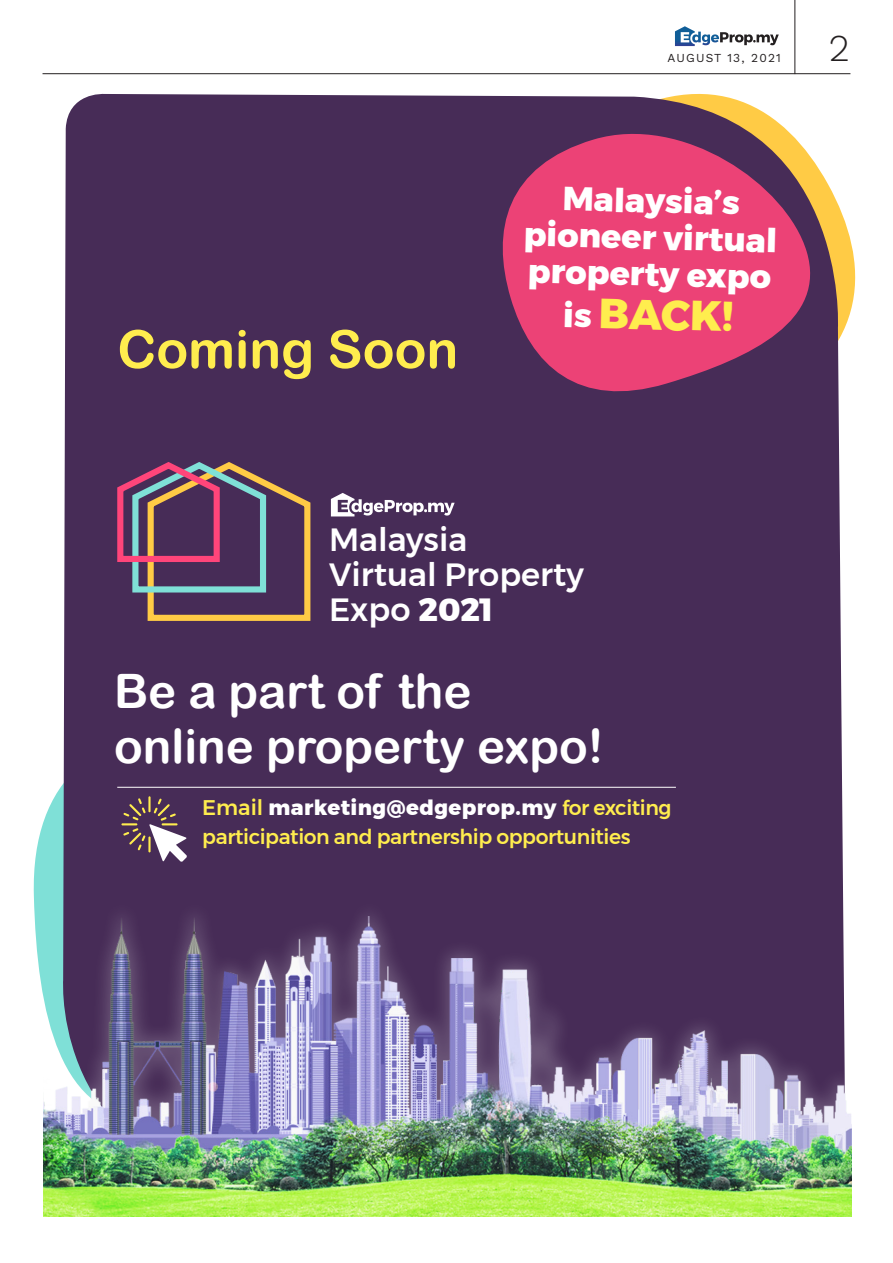
<style>
.page{position:relative;width:893px;height:1263px;background:#fff}
.page>*{position:absolute;margin:0;border:0;box-sizing:border-box;transform-origin:0 0}
.t1{font:52.8px "Arial Rounded MT Bold";color:#ffed4e}
.t2{font:47.55px/55.8px "Arial Rounded MT Bold";color:#fff}
.t3{font:800 41.85px "Montserrat";color:#ffed4e}
.t4{font:300 37.35px "Work Sans";color:#231f20}
.t5{font:800 33.3px/36.6px "Montserrat";color:#fff;text-align:center}
.t6{font:500 32.1px/34.7px "Montserrat";color:#fff}
.t7{font:800 21.15px "Montserrat";letter-spacing:.02em;color:#fff}
.t8{font:500 20.4px "Montserrat";letter-spacing:-.02em;color:#ffed4e}
.t9{font:12px "Work Sans";letter-spacing:.1em;color:#231f20}
.s1{font-size:33.3px;color:#fff}
.s2{font-weight:800}
.s3{font-weight:500;color:#ffed4e}
.s4{font-weight:500;font-size:20.4px;color:#ffed4e}
</style>
<div class="page">
<svg style="left:33px;top:806px;width:17px;height:92px"></svg>
<svg style="left:419px;top:63px;width:437px;height:253px"></svg>
<div style="left:50px;top:92px;width:799px;height:793px;background:#472c57"></div>
<svg style="left:112px;top:458px;width:201px;height:166px;background:#684b61"></svg>
<svg style="left:331px;top:493px;width:124px;height:23px"></svg>
<hr style="left:117px;top:787px;width:559px;height:1px;background:#fff">
<img style="left:43px;top:885px;width:808px;height:332px">
<svg style="left:491px;top:113px;width:336px;height:297px;background:#b23f6b"></svg>
<hr style="left:148px;top:796px;width:3px;height:16px;background:#ffed4e">
<svg style="left:121px;top:798px;width:66px;height:64px"></svg>
<h1 class="t1" style="left:117px;top:318px;width:343px">Coming Soon</h1>
<p class="t9" style="left:668px;top:49px;width:115px">AUGUST 13, 2021</p>
<h3 class="t5" style="left:526px;top:178px;width:255px;rotate:2deg">Malaysia’s pioneer virtual property expo</h3>
<h3 class="t3" style="left:565px;top:277px;width:172px;rotate:2deg"><span class="s1">is</span> BACK!</h3>
<h3 class="t4" style="left:829px;top:20px;width:22px">2</h3>
<h3 class="t6" style="left:329px;top:522px;width:256px">Malaysia<br>Virtual Property<br>Expo <span class="s2">2021</span></h3>
<h2 class="t2" style="left:114px;top:662px;width:491px">Be a part of the online property expo!</h2>
<p class="t7" style="left:202px;top:790px;width:471px"><span class="s3">Email</span> marketing@edgeprop.my <span class="s4">for exciting</span></p>
<p class="t8" style="left:202px;top:821px;width:430px">participation and partnership opportunities</p>
</div>
